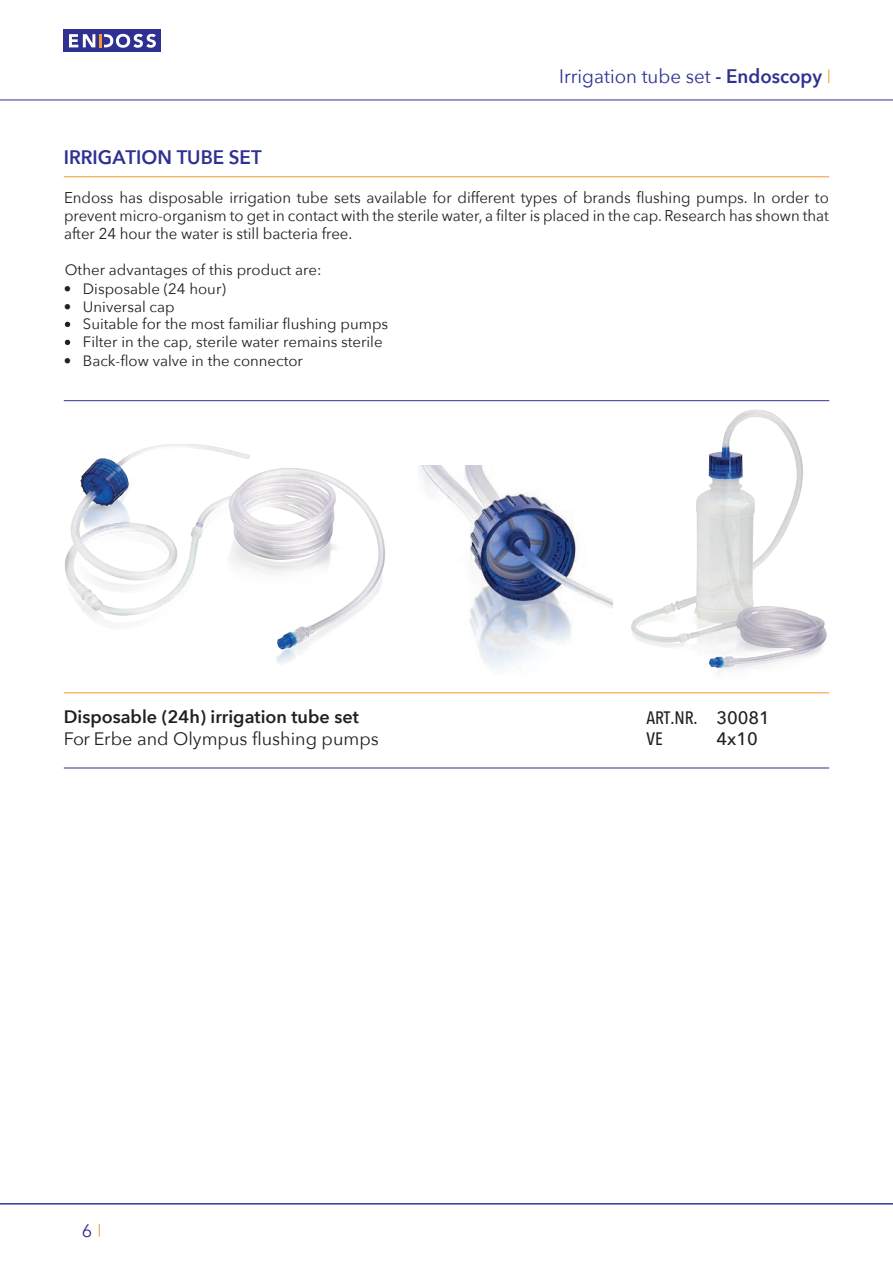
<style>
.page{position:relative;width:893px;height:1263px;background:#fff}
.page>*{position:absolute;margin:0;border:0;box-sizing:border-box;transform-origin:0 0}
.t1{font:19.5px "Avenir Next";color:#2e3092;scale:.96 1}
.t2{font:600 19.5px "Avenir Next";color:#2e3092;scale:.96 1}
.t3{font:600 18px "Avenir Next";color:#231f20}
.t4{font:18px "Avenir Next";color:#231f20}
.t5{font:500 18px/21.6px "Avenir Next Condensed";color:#231f20}
.t6{font:500 18px "Avenir Next";color:#231f20}
.t7{font:18px "Avenir Next LT Pro";color:#2e3092}
.t8{font:15.6px/18px "Avenir Next";color:#231f20;text-align:justify;scale:.96 1}
.t9{font:15px/16.8px "Avenir Next";color:#231f20}
.s1{font-weight:600}
.s2{font-family:"Avenir Next"}
</style>
<div class="page">
<div style="left:64px;top:30px;width:97px;height:22px;background:#2e3092"></div>
<svg style="left:69px;top:34px;width:87px;height:14px"></svg>
<svg style="left:828px;top:69px;width:1px;height:14px"></svg>
<svg style="left:99px;top:1224px;width:1px;height:12px"></svg>
<hr style="left:64px;top:176px;width:765px;height:1px;background:#f79727">
<hr style="left:64px;top:400px;width:765px;height:1px;background:#2e3092">
<hr style="left:64px;top:768px;width:765px;height:1px;background:#2e3092">
<hr style="left:64px;top:692px;width:765px;height:1px;background:#f79727">
<svg style="left:65px;top:322px;width:5px;height:5px"></svg>
<svg style="left:65px;top:340px;width:5px;height:5px"></svg>
<img style="left:65px;top:444px;width:320px;height:221px">
<img style="left:418px;top:466px;width:194px;height:202px">
<img style="left:622px;top:400px;width:208px;height:275px">
<hr style="left:0;top:1203px;width:893px;height:1px;background:#2e3092">
<hr style="left:0;top:100px;width:893px;height:1px;background:#2e3092">
<p class="t2" style="left:64px;top:141px;width:208px">IRRIGATION TUBE SET</p>
<p class="t1" style="left:559px;top:60px;width:275px">Irrigation tube set <span class="s1">- Endoscopy</span></p>
<p class="t8" style="left:64px;top:187px;width:798px">Endoss has disposable irrigation tube sets available for different types of brands flushing pumps. In order to prevent micro-organism to get in contact with the sterile water, a filter is placed in the cap. Research has shown that after 24 hour the water is still bacteria free.</p>
<p class="t9" style="left:65px;top:261px;width:258px">Other advantages of this product are:</p>
<p class="t9" style="left:83px;top:297px;width:307px;text-indent:-19px">• Universal cap<br>Suitable for the most familiar flushing pumps</p>
<p class="t9" style="left:83px;top:333px;width:301px">Filter in the cap, sterile water remains sterile</p>
<p class="t9" style="left:64px;top:351px;width:241px">• Back-flow valve in the connector</p>
<p class="t9" style="left:64px;top:279px;width:164px">• Disposable (24 hour)</p>
<p class="t3" style="left:64px;top:702px;width:297px">Disposable (24h) irrigation tube set</p>
<p class="t4" style="left:64px;top:723px;width:316px">For Erbe and Olympus flushing pumps</p>
<p class="t7" style="left:82px;top:1219px;width:12px">6</p>
<p class="t5" style="left:646px;top:706px;width:125px">ART.NR. <span class="s2">30081<br></span>VE</p>
<p class="t6" style="left:716px;top:724px;width:43px">4x10</p>
</div>
